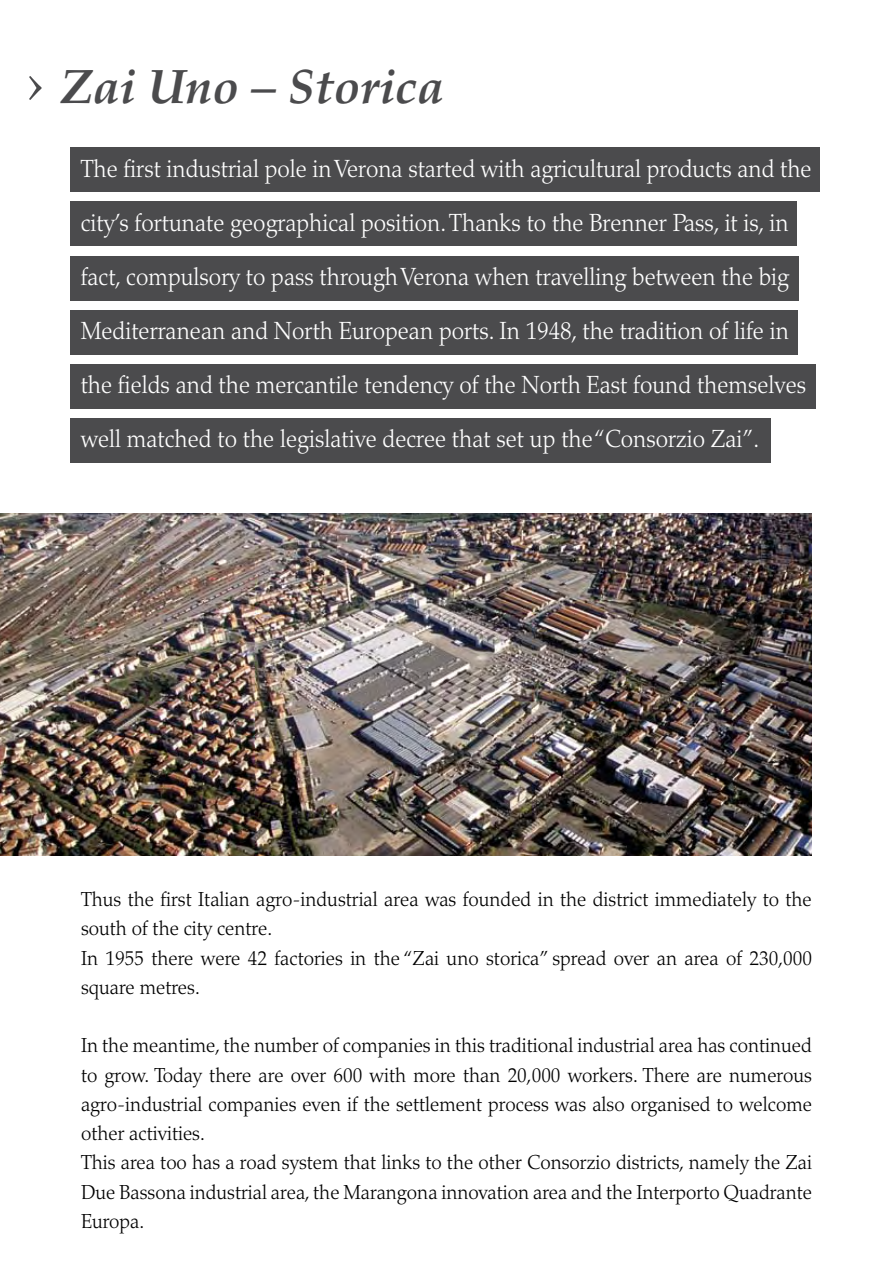
<style>
.page{position:relative;width:893px;height:1276px;background:#fff}
.page>*{position:absolute;margin:0;border:0;box-sizing:border-box;transform-origin:0 0}
.t1{font:48.38px "Palatino Bold Italic Os F";color:#4b4b4d}
.t2{font:300 24.75px/54px "Palatino";color:#fff;scale:.93 1}
.t3{font:300 20.25px/29.2px "Palatino";color:#000;scale:.95 1}
.s1{font-family:"Palatino";font-weight:300;font-size:67.5px}
</style>
<div class="page">
<img style="left:0;top:513px;width:812px;height:342px">
<div style="left:70px;top:147px;width:750px;height:45px;background:#4b4b4d"></div>
<div style="left:70px;top:201px;width:727px;height:45px;background:#4b4b4d"></div>
<div style="left:70px;top:256px;width:729px;height:44px;background:#4b4b4d"></div>
<div style="left:70px;top:310px;width:727px;height:45px;background:#4b4b4d"></div>
<div style="left:70px;top:364px;width:745px;height:45px;background:#4b4b4d"></div>
<div style="left:70px;top:418px;width:701px;height:45px;background:#4b4b4d"></div>
<h1 class="t1" style="left:26px;top:58px;width:420px"><span class="s1">›</span> Zai Uno – Storica</h1>
<p class="t2" style="left:81px;top:142px;width:787px">The first industrial pole in Verona started with agricultural products and the city’s fortunate geographical position. Thanks to the Brenner Pass, it is, in fact, compulsory to pass through Verona when travelling between the big Mediterranean and North European ports. In 1948, the tradition of life in the fields and the mercantile tendency of the North East found themselves well matched to the legislative decree that set up the “Consorzio Zai”.</p>
<p class="t3" style="left:81px;top:885px;width:771px">Thus the first Italian agro-industrial area was founded in the district immediately to the south of the city centre.<br>In 1955 there were 42 factories in the “Zai uno storica” spread over an area of 230,000 square metres.</p>
<p class="t3" style="left:81px;top:1031px;width:771px">In the meantime, the number of companies in this traditional industrial area has continued to grow. Today there are over 600 with more than 20,000 workers. There are numerous agro-industrial companies even if the settlement process was also organised to welcome other activities.<br>This area too has a road system that links to the other Consorzio districts, namely the Zai Due Bassona industrial area, the Marangona innovation area and the Interporto Quadrante Europa.</p>
</div>
